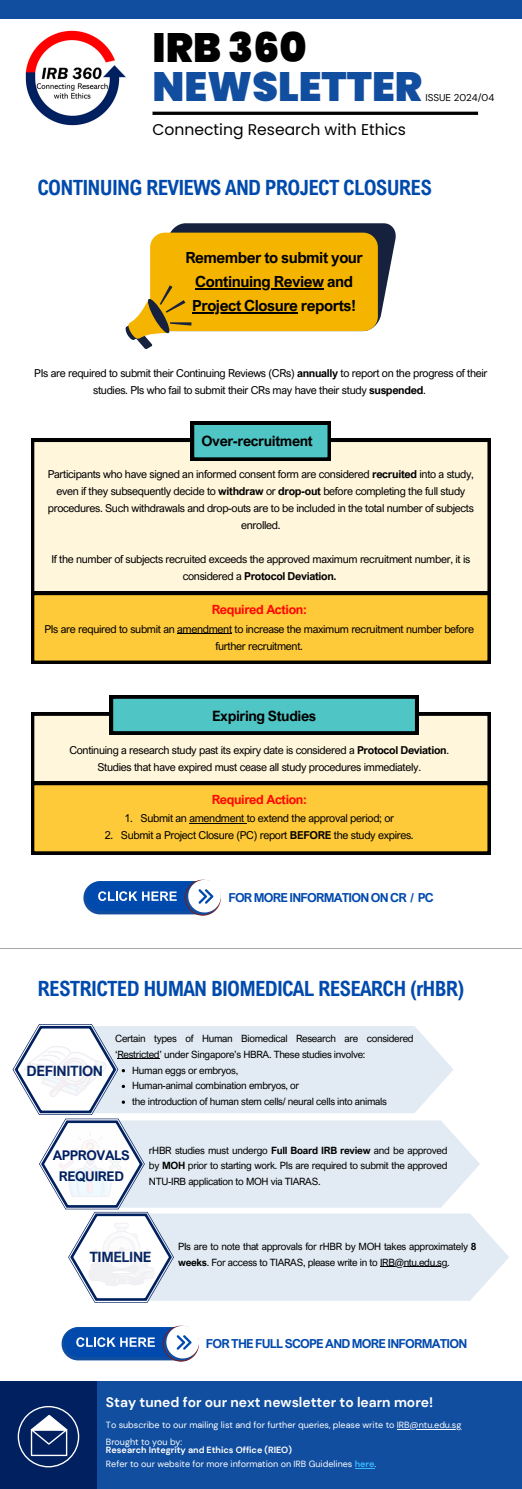
<style>
.page{position:relative;width:522px;height:1489px;background:#fff}
.page>*{position:absolute;margin:0;border:0;box-sizing:border-box;transform-origin:0 0}
.t1{font:900 40.95px/39.3px "Poppins";color:#114e9f}
.t2{font:700 21px "Arial Nova Cond";letter-spacing:-.035em;color:#004aad}
.t3{font:15.58px "Poppins";color:#000}
.t4{font:700 15.31px "Arial Nova";letter-spacing:-.03em;color:#000}
.t5{font:700 14.26px "Arial Nova";letter-spacing:-.03em;color:#000}
.t6{font:700 14.26px "Arial Nova";letter-spacing:-.03em;color:#012060}
.t7{font:700 13.83px "DM Sans";color:#fff}
.t8{font:700 13.39px/21px "Arial Nova";letter-spacing:-.03em;color:#012060;text-align:center}
.t9{font:700 12.69px "Arial Nova";letter-spacing:-.03em;color:#ff0402}
.t10{font:700 12.42px "Arial Nova";letter-spacing:-.065em;color:#004aad}
.t11{font:10.94px/17.1px "Arial Nova";letter-spacing:-.03em;color:#000;text-align:center}
.t12{font:10.06px/15.8px "Arial Nova";letter-spacing:-.03em;color:#000}
.t13{font:9.8px "DM Sans";color:#000}
.t14{font:8.92px "DM Sans";color:#fff}
.t15{font:700 8.92px "DM Sans";color:#fff}
.s1{color:#000}
.s2{font-weight:700}
.s3{color:#fffeff}
.s4{font-weight:700;color:#38b6ff}
</style>
<div class="page">
<div style="left:0;top:0;width:521px;height:18px;background:#114e9f"></div>
<hr style="left:152px;top:112px;width:325px;height:3px;background:#000">
<img style="left:25px;top:31px;width:101px;height:94px">
<div style="left:0;top:1381px;width:521px;height:107px;background:#114e9f"></div>
<div style="left:0;top:1381px;width:97px;height:107px;background:#002060"></div>
<svg style="left:15px;top:1402px;width:67px;height:68px"></svg>
<div style="left:18px;top:1405px;width:61px;height:62px;border:1px solid #fff;border-radius:50%"></div>
<div style="left:31px;top:1428px;width:36px;height:27px;border:1px solid #fff"></div>
<svg style="left:28px;top:1413px;width:42px;height:32px"></svg>
<svg style="left:125px;top:223px;width:271px;height:126px"></svg>
<div style="left:31px;top:439px;width:459px;height:153px;background:#fff6dc"></div>
<svg style="left:191px;top:422px;width:139px;height:38px;background:#40a0a0"></svg>
<svg style="left:31px;top:592px;width:459px;height:72px;background:#e4b533"></svg>
<div style="left:174px;top:1026px;width:279px;height:87px;background:#e2ebf3"></div>
<svg style="left:174px;top:1120px;width:305px;height:87px;background:#e3ecf3"></svg>
<div style="left:174px;top:1213px;width:334px;height:87px;background:#e2ebf3"></div>
<hr style="left:379px;top:1266px;width:67px;height:1px;background:#000">
<hr style="left:396px;top:1428px;width:64px;height:1px;background:#fffeff">
<svg style="left:355px;top:1468px;width:19px;height:1px"></svg>
<hr style="left:195px;top:288px;width:128px;height:1px;background:#000">
<hr style="left:192px;top:312px;width:105px;height:2px;background:#000">
<hr style="left:177px;top:633px;width:54px;height:1px;background:#000">
<svg style="left:31px;top:712px;width:459px;height:70px;background:#ece4cc"></svg>
<svg style="left:110px;top:695px;width:307px;height:39px;background:#40a0a0"></svg>
<svg style="left:31px;top:782px;width:459px;height:72px;background:#e6b633"></svg>
<hr style="left:189px;top:823px;width:57px;height:1px;background:#000">
<svg style="left:83px;top:879px;width:137px;height:36px"></svg>
<svg style="left:13px;top:1024px;width:161px;height:278px"></svg>
<svg style="left:61px;top:1325px;width:138px;height:36px"></svg>
<hr style="left:0;top:948px;width:521px;height:1px;background:#a6a6a6">
<p class="t1" style="left:152px;top:28px;width:271px"><span class="s1">IRB 360<br></span>NEWSLETTER</p>
<p class="t13" style="left:425px;top:91px;width:70px">ISSUE 2024/04</p>
<p class="t3" style="left:152px;top:119px;width:255px">Connecting Research with Ethics</p>
<p class="t2" style="left:37px;top:175px;width:395px">CONTINUING REVIEWS AND PROJECT CLOSURES</p>
<p class="t4" style="left:185px;top:247px;width:179px">Remember to submit your</p>
<p class="t4" style="left:195px;top:272px;width:159px">Continuing Review and</p>
<p class="t4" style="left:192px;top:296px;width:165px">Project Closure reports!</p>
<h3 class="t11" style="left:34px;top:364px;width:454px">PIs are required to submit their Continuing Reviews (CRs) <span class="s2">annually</span> to report on the progress of their studies. PIs who fail to submit their CRs may have their study <span class="s2">suspended</span>.</h3>
<p class="t5" style="left:201px;top:432px;width:113px">Over-recruitment</p>
<p class="t11" style="left:48px;top:465px;width:427px">Participants who have signed an informed consent form are considered <span class="s2">recruited</span> into a study, even if they subsequently decide to <span class="s2">withdraw</span> or <span class="s2">drop-out</span> before completing the full study procedures. Such withdrawals and drop-outs are to be included in the total number of subjects enrolled.</p>
<h4 class="t11" style="left:51px;top:550px;width:420px">If the number of subjects recruited exceeds the approved maximum recruitment number, it is considered a <span class="s2">Protocol Deviation.</span></h4>
<p class="t9" style="left:211px;top:602px;width:96px">Required Action:</p>
<p class="t11" style="left:44px;top:620px;width:430px">PIs are required to submit an amendment to increase the maximum recruitment number before further recruitment.</p>
<p class="t5" style="left:212px;top:707px;width:105px">Expiring Studies</p>
<p class="t11" style="left:69px;top:741px;width:381px">Continuing a research study past its expiry date is considered a <span class="s2">Protocol Deviation</span>.<br>Studies that have expired must cease all study procedures immediately.</p>
<p class="t9" style="left:211px;top:791px;width:96px">Required Action:</p>
<h4 class="t11" style="left:124px;top:809px;width:271px">1. Submit an amendment to extend the approval period; or</h4>
<p class="t11" style="left:105px;top:826px;width:310px">2. Submit a Project Closure (PC) report <span class="s2">BEFORE</span> the study expires.</p>
<p class="t10" style="left:228px;top:889px;width:207px">FOR MORE INFORMATION ON CR / PC</p>
<p class="t2" style="left:37px;top:975px;width:428px">RESTRICTED HUMAN BIOMEDICAL RESEARCH (rHBR)</p>
<h5 class="t6" style="left:27px;top:1061px;width:78px">DEFINITION</h5>
<p class="t12" style="left:115px;top:1030px;width:300px">Certain types of Human Biomedical Research are considered ‘Restricted’ under Singapore’s HBRA. These studies involve:</p>
<h6 class="t12" style="left:132px;top:1062px;width:107px">Human eggs or embryos,</h6>
<h2 class="t12" style="left:132px;top:1077px;width:168px">Human-animal combination embryos, or</h2>
<p class="t12" style="left:132px;top:1093px;width:256px">the introduction of human stem cells/ neural cells into animals</p>
<p class="t8" style="left:53px;top:1144px;width:79px">APPROVALS<br>REQUIRED</p>
<p class="t12" style="left:149px;top:1142px;width:300px;text-align:justify">rHBR studies must undergo <span class="s2">Full Board IRB review</span> and be approved by <span class="s2">MOH</span> prior to starting work. PIs are required to submit the approved NTU-IRB application to MOH via TIARAS.</p>
<p class="t6" style="left:89px;top:1248px;width:64px">TIMELINE</p>
<p class="t12" style="left:178px;top:1238px;width:300px">PIs are to note that approvals for rHBR by MOH takes approximately <span class="s2">8</span></p>
<p class="t12" style="left:178px;top:1253px;width:273px"><span class="s2">weeks</span>. For access to TIARAS, please write in to IRB@ntu.edu.sg.</p>
<p class="t10" style="left:205px;top:1335px;width:263px">FOR THE FULL SCOPE AND MORE INFORMATION</p>
<p class="t7" style="left:106px;top:1393px;width:328px">Stay tuned for our next newsletter to learn more!</p>
<p class="t14" style="left:106px;top:1419px;width:356px">To subscribe to our mailing list and for further queries, please write to <span class="s3">IRB@ntu.edu.sg</span></p>
<h5 class="t14" style="left:106px;top:1435px;width:78px">Brought to you by:</h5>
<p class="t15" style="left:106px;top:1444px;width:187px">Research Integrity and Ethics Office (RIEO)</p>
<p class="t14" style="left:106px;top:1458px;width:271px">Refer to our website for more information on IRB Guidelines <span class="s4">here</span>.</p>
</div>
